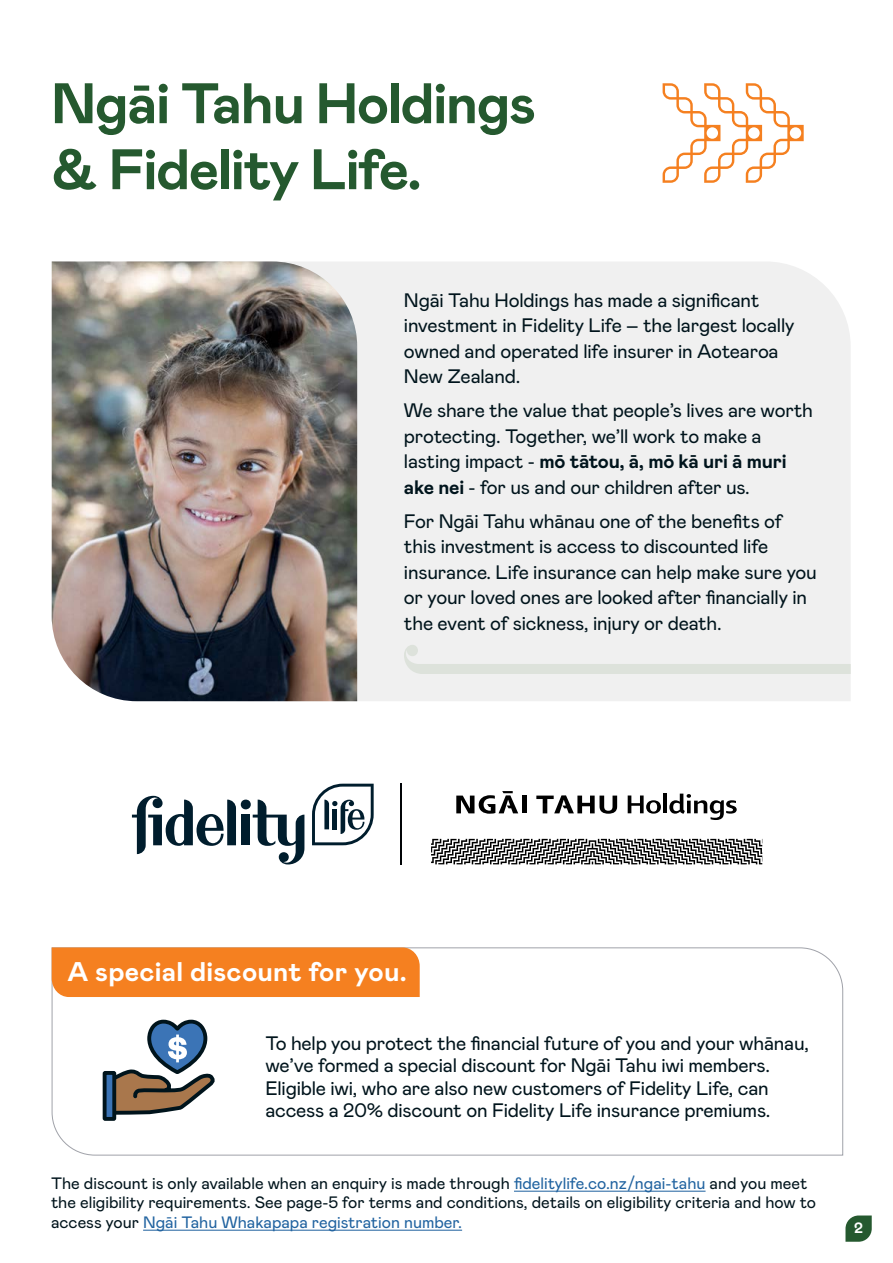
<style>
.page{position:relative;width:893px;height:1263px;background:#fff}
.page>*{position:absolute;margin:0;border:0;box-sizing:border-box;transform-origin:0 0}
.t1{font:700 57px/66px "Mabry Pro";letter-spacing:-.025em;color:#25592f}
.t2{font:700 27px "Mabry Pro";letter-spacing:.01em;color:#fff}
.t3{font:19.5px/25.5px "Mabry Pro";letter-spacing:-.01em;color:#00141c}
.t4{font:16.5px/19.5px "Mabry Pro";color:#00141c}
.t5{font:700 15px "Mabry Pro";color:#fff}
.s1{font-weight:700}
.s2{color:#2163a0}
</style>
<div class="page">
<svg style="left:845px;top:1215px;width:27px;height:27px"></svg>
<svg style="left:51px;top:947px;width:792px;height:209px"></svg>
<hr style="left:514px;top:1191px;width:192px;height:1px;background:#2163a0">
<hr style="left:143px;top:1230px;width:319px;height:1px;background:#2163a0">
<div style="left:52px;top:947px;width:368px;height:50px;background:#f58020"></div>
<hr style="left:401px;top:783px;width:1px;height:81px;background:#010407">
<div style="left:241px;top:799px;width:10px;height:10px;background:#001d2d;border-radius:50%"></div>
<div style="left:241px;top:815px;width:9px;height:30px;background:#001d2d"></div>
<svg style="left:253px;top:799px;width:51px;height:66px"></svg>
<svg style="left:132px;top:795px;width:104px;height:59px"></svg>
<svg style="left:312px;top:784px;width:62px;height:61px"></svg>
<hr style="left:522px;top:795px;width:4px;height:18px;background:#000">
<svg style="left:456px;top:791px;width:62px;height:23px"></svg>
<svg style="left:536px;top:795px;width:81px;height:19px"></svg>
<svg style="left:628px;top:795px;width:33px;height:19px"></svg>
<hr style="left:663px;top:794px;width:4px;height:19px;background:#000">
<svg style="left:669px;top:794px;width:68px;height:26px"></svg>
<svg style="left:431px;top:839px;width:331px;height:25px"></svg>
<div style="left:357px;top:262px;width:494px;height:439px;background:#f0f0f0"></div>
<img style="left:52px;top:261px;width:305px;height:440px">
<svg style="left:403px;top:645px;width:448px;height:29px"></svg>
<svg style="left:663px;top:83px;width:141px;height:100px"></svg>
<svg style="left:110px;top:1019px;width:108px;height:98px"></svg>
<div style="left:105px;top:1073px;width:9px;height:46px;background:#3b74b6"></div>
<div style="left:103px;top:1071px;width:13px;height:50px;border:4px solid #00141c"></div>
<h1 class="t1" style="left:51px;top:68px;width:487px">Ngāi Tahu Holdings &amp; Fidelity Life.</h1>
<p class="t3" style="left:404px;top:286px;width:392px">Ngāi Tahu Holdings has made a significant investment in Fidelity Life – the largest locally owned and operated life insurer in Aotearoa New Zealand.</p>
<p class="t3" style="left:404px;top:397px;width:411px">We share the value that people’s lives are worth protecting. Together, we’ll work to make a lasting impact - <span class="s1">mō tātou, ā, mō kā uri ā muri ake nei</span> - for us and our children after us.</p>
<p class="t3" style="left:404px;top:507px;width:414px">For Ngāi Tahu whānau one of the benefits of this investment is access to discounted life insurance. Life insurance can help make sure you or your loved ones are looked after financially in the event of sickness, injury or death.</p>
<h2 class="t2" style="left:67px;top:952px;width:341px">A special discount for you.</h2>
<p class="t3" style="left:265px;top:1030px;width:545px;line-height:22.5px">To help you protect the financial future of you and your whānau, we’ve formed a special discount for Ngāi Tahu iwi members.<br>Eligible iwi, who are also new customers of Fidelity Life, can access a 20% discount on Fidelity Life insurance premiums.</p>
<p class="t4" style="left:51px;top:1172px;width:766px">The discount is only available when an enquiry is made through <span class="s2">fidelitylife.co.nz/ngai-tahu</span> and you meet the eligibility requirements. See page-5 for terms and conditions, details on eligibility criteria and how to access your <span class="s2">Ngāi Tahu Whakapapa registration number.</span></p>
<p class="t5" style="left:854px;top:1217px;width:10px">2</p>
</div>
